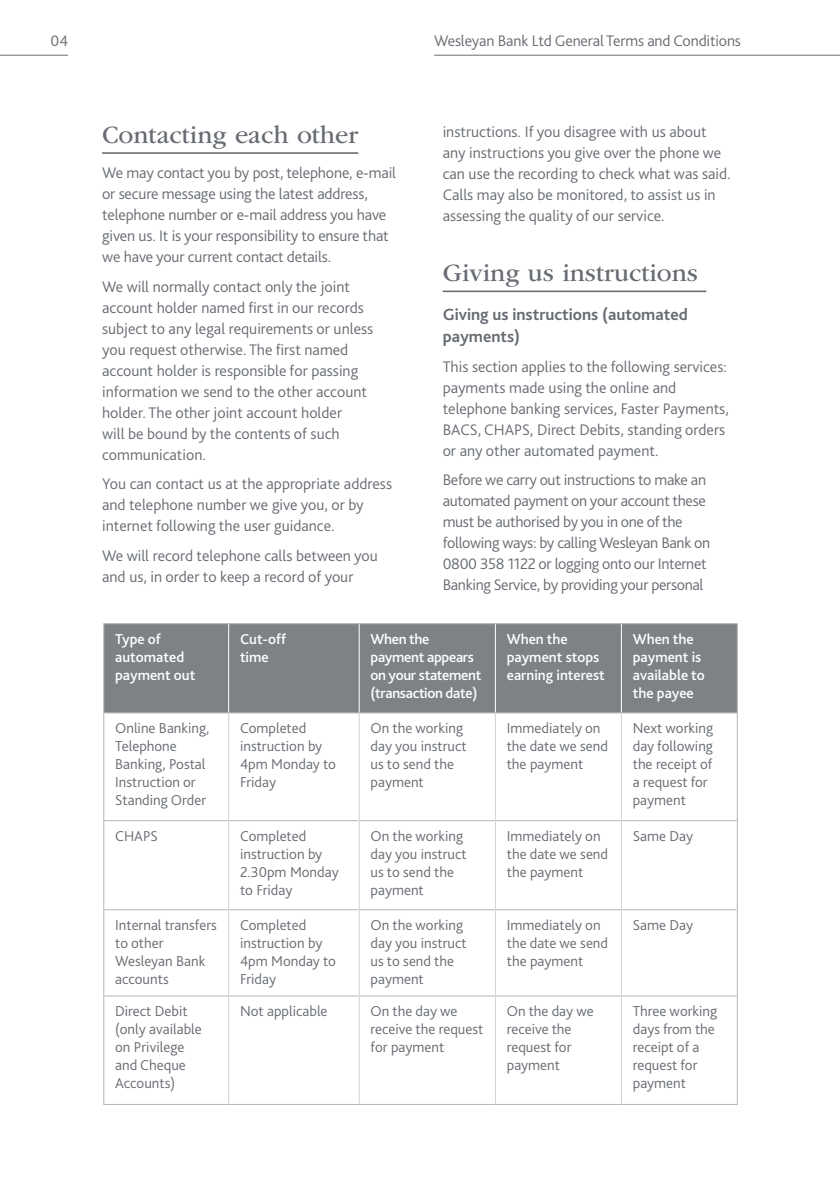
<style>
.page{position:relative;width:840px;height:1191px;background:#fff}
.page>*{position:absolute;margin:0;border:0;box-sizing:border-box;transform-origin:0 0}
.t1{font:26px "ITC Garamond Std";color:#676c72}
.t2{font:700 17px/22px "Bliss";color:#676c72}
.t3{font:300 16px/21px "Bliss";color:#676c72}
.t4{font:300 16px/21px "Bliss";letter-spacing:-.02em;color:#676c72}
.t5{font:300 15px/18px "Bliss";color:#676c72}
.t6{font:500 15px/18px "Bliss";color:#fff}
.t7{font:500 15px/18px "Bliss";letter-spacing:-.02em;color:#fff}
</style>
<div class="page">
<hr style="left:434px;top:55px;width:405px;height:1px;background:#676c72">
<hr style="left:0;top:55px;width:68px;height:1px;background:#676c72">
<hr style="left:102px;top:152px;width:256px;height:2px;background:#676c72">
<hr style="left:442px;top:290px;width:264px;height:2px;background:#676c72">
<div style="left:104px;top:624px;width:632px;height:88px;background:#7e8287"></div>
<hr style="left:103px;top:623px;width:125px;height:1px;background:#b3b5b8">
<hr style="left:103px;top:624px;width:1px;height:88px;background:#b3b5b8">
<hr style="left:228px;top:623px;width:131px;height:1px;background:#b3b5b8">
<hr style="left:359px;top:623px;width:136px;height:1px;background:#b3b5b8">
<hr style="left:495px;top:623px;width:126px;height:1px;background:#b3b5b8">
<hr style="left:621px;top:623px;width:116px;height:1px;background:#b3b5b8">
<hr style="left:736px;top:624px;width:1px;height:88px;background:#b3b5b8">
<hr style="left:103px;top:712px;width:125px;height:1px;background:#b3b5b8">
<hr style="left:103px;top:713px;width:1px;height:107px;background:#b3b5b8">
<hr style="left:228px;top:712px;width:131px;height:1px;background:#b3b5b8">
<hr style="left:359px;top:712px;width:136px;height:1px;background:#b3b5b8">
<hr style="left:495px;top:712px;width:126px;height:1px;background:#b3b5b8">
<hr style="left:621px;top:712px;width:116px;height:1px;background:#b3b5b8">
<hr style="left:736px;top:713px;width:1px;height:107px;background:#b3b5b8">
<hr style="left:103px;top:821px;width:1px;height:88px;background:#b3b5b8">
<hr style="left:736px;top:821px;width:1px;height:88px;background:#b3b5b8">
<hr style="left:103px;top:910px;width:1px;height:85px;background:#b3b5b8">
<hr style="left:736px;top:910px;width:1px;height:85px;background:#b3b5b8">
<hr style="left:103px;top:996px;width:1px;height:108px;background:#b3b5b8">
<hr style="left:736px;top:996px;width:1px;height:108px;background:#b3b5b8">
<hr style="left:103px;top:1104px;width:125px;height:1px;background:#b3b5b8">
<hr style="left:228px;top:1104px;width:131px;height:1px;background:#b3b5b8">
<hr style="left:359px;top:1104px;width:136px;height:1px;background:#b3b5b8">
<hr style="left:495px;top:1104px;width:126px;height:1px;background:#b3b5b8">
<hr style="left:621px;top:1104px;width:116px;height:1px;background:#b3b5b8">
<hr style="left:103px;top:820px;width:125px;height:1px;background:#b3b5b8">
<hr style="left:229px;top:820px;width:129px;height:1px;background:#b3b5b8">
<hr style="left:359px;top:820px;width:135px;height:1px;background:#b3b5b8">
<hr style="left:495px;top:820px;width:125px;height:1px;background:#b3b5b8">
<hr style="left:621px;top:820px;width:116px;height:1px;background:#b3b5b8">
<hr style="left:103px;top:909px;width:125px;height:1px;background:#b3b5b8">
<hr style="left:229px;top:909px;width:129px;height:1px;background:#b3b5b8">
<hr style="left:359px;top:909px;width:135px;height:1px;background:#b3b5b8">
<hr style="left:495px;top:909px;width:125px;height:1px;background:#b3b5b8">
<hr style="left:621px;top:909px;width:116px;height:1px;background:#b3b5b8">
<hr style="left:103px;top:995px;width:125px;height:1px;background:#b3b5b8">
<hr style="left:229px;top:995px;width:129px;height:1px;background:#b3b5b8">
<hr style="left:359px;top:995px;width:135px;height:1px;background:#b3b5b8">
<hr style="left:495px;top:995px;width:125px;height:1px;background:#b3b5b8">
<hr style="left:621px;top:995px;width:116px;height:1px;background:#b3b5b8">
<hr style="left:228px;top:713px;width:1px;height:107px;background:#d1d3d5">
<hr style="left:358px;top:713px;width:1px;height:107px;background:#d1d3d5">
<hr style="left:494px;top:713px;width:1px;height:107px;background:#d1d3d5">
<hr style="left:620px;top:713px;width:1px;height:107px;background:#d1d3d5">
<hr style="left:228px;top:820px;width:1px;height:89px;background:#d1d3d5">
<hr style="left:358px;top:820px;width:1px;height:89px;background:#d1d3d5">
<hr style="left:494px;top:820px;width:1px;height:89px;background:#d1d3d5">
<hr style="left:620px;top:820px;width:1px;height:89px;background:#d1d3d5">
<hr style="left:228px;top:909px;width:1px;height:87px;background:#d1d3d5">
<hr style="left:358px;top:909px;width:1px;height:87px;background:#d1d3d5">
<hr style="left:494px;top:909px;width:1px;height:87px;background:#d1d3d5">
<hr style="left:620px;top:909px;width:1px;height:87px;background:#d1d3d5">
<hr style="left:228px;top:996px;width:1px;height:108px;background:#d1d3d5">
<hr style="left:358px;top:996px;width:1px;height:108px;background:#d1d3d5">
<hr style="left:494px;top:996px;width:1px;height:108px;background:#d1d3d5">
<hr style="left:620px;top:996px;width:1px;height:108px;background:#d1d3d5">
<hr style="left:228px;top:624px;width:1px;height:88px;background:#fff">
<hr style="left:358px;top:624px;width:1px;height:88px;background:#fff">
<hr style="left:494px;top:624px;width:1px;height:88px;background:#fff">
<hr style="left:620px;top:624px;width:1px;height:88px;background:#fff">
<p class="t3" style="left:50px;top:30px;width:19px">04</p>
<p class="t3" style="left:434px;top:30px;width:308px">Wesleyan Bank Ltd General Terms and Conditions</p>
<h1 class="t1" style="left:102px;top:121px;width:257px">Contacting each other</h1>
<p class="t3" style="left:102px;top:162px;width:295px">We may contact you by post, telephone, e-mail or secure message using the latest address, telephone number or e-mail address you have given us. It is your responsibility to ensure that we have your current contact details.</p>
<p class="t3" style="left:102px;top:276px;width:272px">We will normally contact only the joint account holder named first in our records subject to any legal requirements or unless you request otherwise. The first named account holder is responsible for passing information we send to the other account holder. The other joint account holder<br>will be bound by the contents of such communication.</p>
<p class="t3" style="left:102px;top:473px;width:291px">You can contact us at the appropriate address and telephone number we give you, or by internet following the user guidance.</p>
<p class="t3" style="left:102px;top:545px;width:277px">We will record telephone calls between you and us, in order to keep a record of your</p>
<p class="t3" style="left:442px;top:121px;width:289px">instructions. If you disagree with us about any instructions you give over the phone we can use the recording to check what was said.<br>Calls may also be monitored, to assist us in assessing the quality of our service.</p>
<h1 class="t1" style="left:442px;top:259px;width:256px">Giving us instructions</h1>
<p class="t2" style="left:442px;top:304px;width:246px">Giving us instructions (automated payments)</p>
<p class="t3" style="left:442px;top:356px;width:287px">This section applies to the following services: payments made using the online and telephone banking services, Faster Payments, BACS, CHAPS, Direct Debits, standing orders or any other automated payment.</p>
<p class="t4" style="left:442px;top:469px;width:269px">Before we carry out instructions to make an automated payment on your account these must be authorised by you in one of the following ways: by calling Wesleyan Bank on 0800 358 1122 or logging onto our Internet Banking Service, by providing your personal</p>
<p class="t6" style="left:115px;top:629px;width:82px">Type of automated payment out</p>
<p class="t6" style="left:240px;top:629px;width:47px">Cut-off time</p>
<p class="t7" style="left:370px;top:629px;width:112px">When the payment appears on your statement (transaction date)</p>
<p class="t6" style="left:506px;top:629px;width:99px">When the payment stops earning interest</p>
<p class="t6" style="left:632px;top:629px;width:74px">When the payment is available to the payee</p>
<p class="t5" style="left:115px;top:719px;width:96px">Online Banking,<br>Telephone<br>Banking, Postal<br>Instruction or<br>Standing Order</p>
<p class="t5" style="left:240px;top:719px;width:97px">Completed instruction by<br>4pm Monday to<br>Friday</p>
<p class="t5" style="left:370px;top:719px;width:97px">On the working day you instruct us to send the payment</p>
<p class="t5" style="left:506px;top:719px;width:103px">Immediately on the date we send the payment</p>
<p class="t5" style="left:632px;top:719px;width:82px">Next working day following the receipt of a request for payment</p>
<p class="t5" style="left:115px;top:826px;width:44px">CHAPS</p>
<p class="t5" style="left:240px;top:826px;width:100px">Completed instruction by<br>2.30pm Monday to Friday</p>
<p class="t5" style="left:370px;top:826px;width:97px">On the working day you instruct us to send the payment</p>
<p class="t5" style="left:506px;top:826px;width:103px">Immediately on the date we send the payment</p>
<p class="t5" style="left:632px;top:826px;width:62px">Same Day</p>
<p class="t5" style="left:115px;top:915px;width:103px">Internal transfers to other<br>Wesleyan Bank accounts</p>
<p class="t5" style="left:240px;top:915px;width:97px">Completed instruction by<br>4pm Monday to<br>Friday</p>
<p class="t5" style="left:370px;top:915px;width:97px">On the working day you instruct us to send the payment</p>
<p class="t5" style="left:506px;top:915px;width:103px">Immediately on the date we send the payment</p>
<p class="t5" style="left:632px;top:915px;width:62px">Same Day</p>
<p class="t5" style="left:115px;top:1002px;width:88px">Direct Debit (only available on Privilege and Cheque<br>Accounts)</p>
<p class="t5" style="left:240px;top:1002px;width:89px">Not applicable</p>
<p class="t5" style="left:370px;top:1002px;width:114px">On the day we receive the request for payment</p>
<p class="t5" style="left:506px;top:1002px;width:88px">On the day we receive the request for payment</p>
<p class="t5" style="left:632px;top:1002px;width:86px">Three working days from the receipt of a request for payment</p>
</div>
